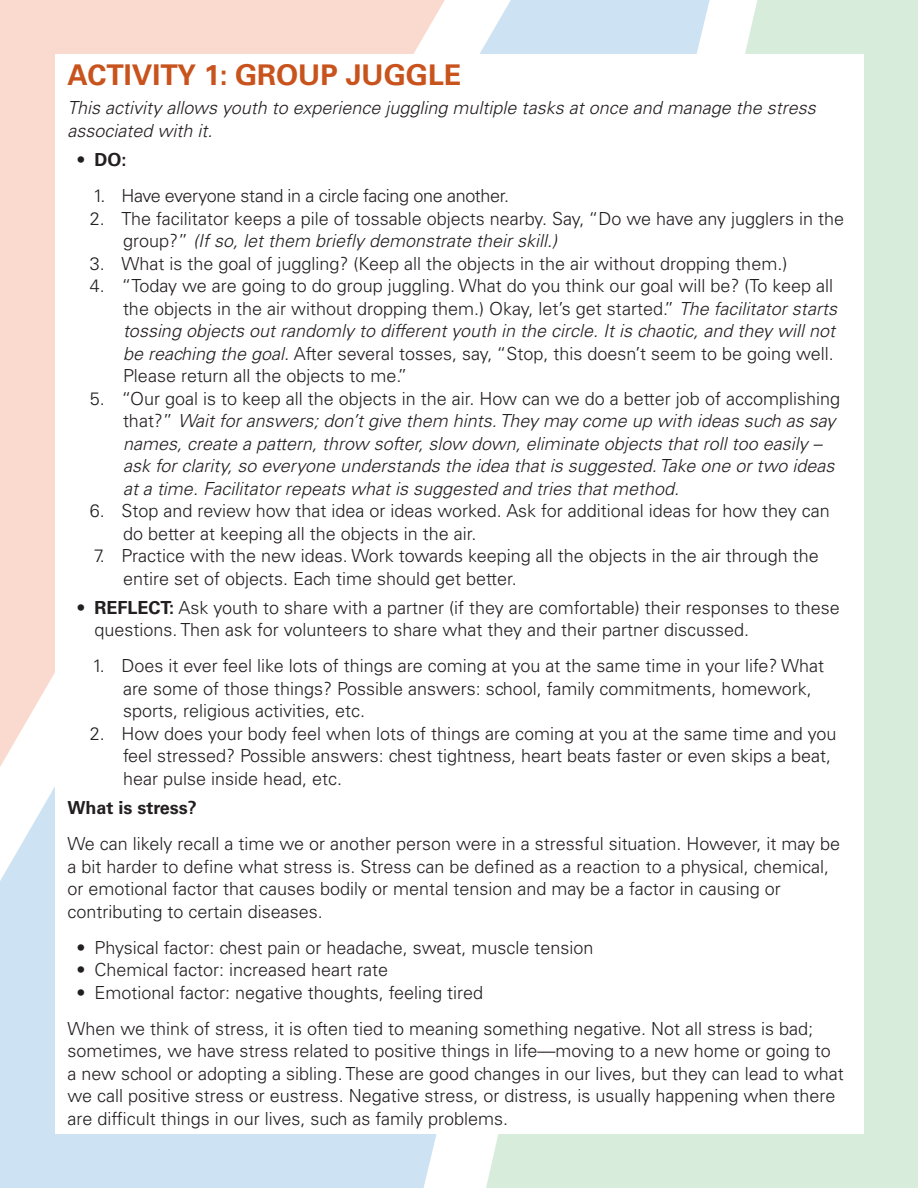
<style>
.page{position:relative;width:918px;height:1188px;background:#fff}
.page>*{position:absolute;margin:0;border:0;box-sizing:border-box;transform-origin:0 0}
.Orange_Headers{font:700 28.5px "Univers LT Std";color:#c8531d}
.Normal_text{font:300 18px/22.5px "Univers LT Std";color:#231f20}
.Orange_Headers-2{font:italic 300 18px/22.5px "Univers LT Std";color:#231f20}
.Normal_text-2{font:300 18px "Univers LT Std";letter-spacing:-.02em;color:#231f20}
.Normal_text-3{font:700 18px "Univers LT Std";color:#231f20}
.s1{font-weight:300}
.s2{font-style:italic}
.s3{font-style:normal}
.s4{font-weight:700}
</style>
<div class="page">
<p class="Orange_Headers" style="left:68px;top:58px;width:395px">ACTIVITY 1: GROUP JUGGLE</p>
<p class="Orange_Headers-2" style="left:68px;top:97px;width:750px">This activity allows youth to experience juggling multiple tasks at once and manage the stress associated with it.</p>
<p class="Normal_text-3" style="left:76px;top:149px;width:52px"><span class="s1">•</span> DO:</p>
<p class="Normal_text-2" style="left:93px;top:185px;width:417px">1. Have everyone stand in a circle facing one another.</p>
<p class="Normal_text" style="left:123px;top:207px;width:723px;text-indent:-33px">2. The facilitator keeps a pile of tossable objects nearby. Say, “Do we have any jugglers in the group?” <span class="s2">(If so, let them briefly demonstrate their skill.)</span></p>
<p class="Normal_text" style="left:90px;top:252px;width:699px">3. What is the goal of juggling? (Keep all the objects in the air without dropping them.)</p>
<p class="Normal_text" style="left:123px;top:275px;width:716px;text-indent:-33px">4. “Today we are going to do group juggling. What do you think our goal will be? (To keep all the objects in the air without dropping them.) Okay, let’s get started.” <span class="s2">The facilitator starts tossing objects out randomly to different youth in the circle. It is chaotic, and they will not be reaching the goal.</span> After several tosses, say, “Stop, this doesn’t seem to be going well.<br>Please return all the objects to me.”</p>
<p class="Orange_Headers-2" style="left:123px;top:387px;width:719px;text-indent:-33px"><span class="s3">5. “Our goal is to keep all the objects in the air. How can we do a better job of accomplishing that?”</span> Wait for answers; don’t give them hints. They may come up with ideas such as say names, create a pattern, throw softer, slow down, eliminate objects that roll too easily – ask for clarity, so everyone understands the idea that is suggested. Take one or two ideas at a time. Facilitator repeats what is suggested and tries that method.</p>
<p class="Normal_text" style="left:123px;top:500px;width:708px;text-indent:-33px">6. Stop and review how that idea or ideas worked. Ask for additional ideas for how they can do better at keeping all the objects in the air.</p>
<p class="Normal_text" style="left:123px;top:545px;width:697px;text-indent:-29px">7. Practice with the new ideas. Work towards keeping all the objects in the air through the entire set of objects. Each time should get better.</p>
<p class="Normal_text" style="left:94px;top:596px;width:747px;text-indent:-18px">• <span class="s4">REFLECT:</span> Ask youth to share with a partner (if they are comfortable) their responses to these questions. Then ask for volunteers to share what they and their partner discussed.</p>
<p class="Normal_text" style="left:123px;top:655px;width:703px;text-indent:-30px">1. Does it ever feel like lots of things are coming at you at the same time in your life? What are some of those things? Possible answers: school, family commitments, homework, sports, religious activities, etc.</p>
<p class="Normal_text" style="left:123px;top:722px;width:715px;text-indent:-33px">2. How does your body feel when lots of things are coming at you at the same time and you feel stressed? Possible answers: chest tightness, heart beats faster or even skips a beat, hear pulse inside head, etc.</p>
<p class="Normal_text-3" style="left:68px;top:797px;width:131px">What is stress?</p>
<p class="Normal_text" style="left:68px;top:833px;width:774px">We can likely recall a time we or another person were in a stressful situation. However, it may be a bit harder to define what stress is. Stress can be defined as a reaction to a physical, chemical, or emotional factor that causes bodily or mental tension and may be a factor in causing or contributing to certain diseases.</p>
<p class="Normal_text" style="left:76px;top:936px;width:518px">• Physical factor: chest pain or headache, sweat, muscle tension</p>
<p class="Normal_text" style="left:76px;top:959px;width:313px">• Chemical factor: increased heart rate</p>
<p class="Normal_text" style="left:76px;top:981px;width:408px">• Emotional factor: negative thoughts, feeling tired</p>
<p class="Normal_text" style="left:68px;top:1017px;width:778px">When we think of stress, it is often tied to meaning something negative. Not all stress is bad; sometimes, we have stress related to positive things in life—moving to a new home or going to a new school or adopting a sibling. These are good changes in our lives, but they can lead to what we call positive stress or eustress. Negative stress, or distress, is usually happening when there are difficult things in our lives, such as family problems.</p>
</div>
